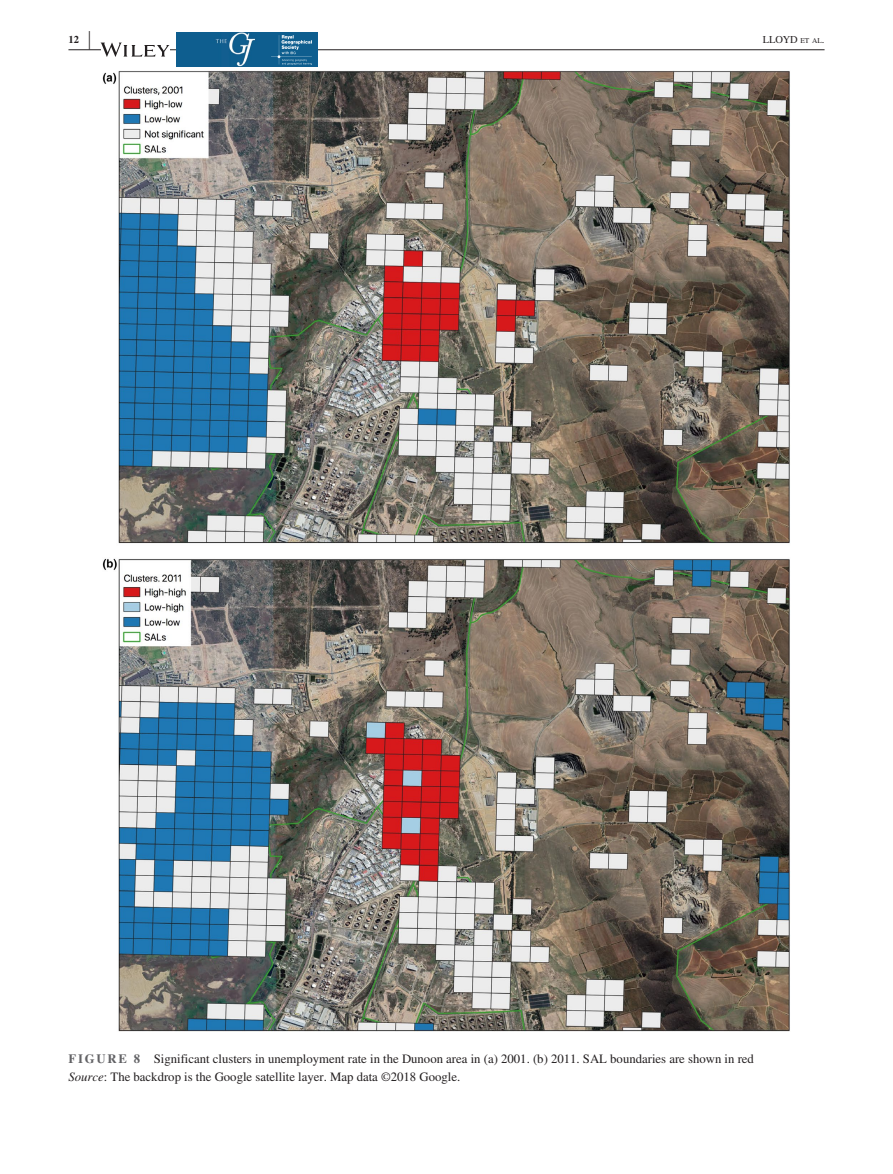
<style>
.page{position:relative;width:893px;height:1174px;background:#fff}
.page>*{position:absolute;margin:0;border:0;box-sizing:border-box;transform-origin:0 0}
.t1{font:700 25.95px "STIX";color:#231f20;scale:.36 1}
.t2{font:12.75px/18px "STIX";color:#231f20}
.t3{font:10.5px "STIX";color:#231f20}
.t4{font:700 10.5px "STIX";color:#231f20}
.s1{font-size:7.35px}
.s2{font-weight:700;color:#636366}
.s3{font-style:italic}
</style>
<div class="page">
<hr style="left:68px;top:49px;width:756px;height:1px;background:#231f20">
<svg style="left:101px;top:43px;width:68px;height:14px"></svg>
<img style="left:177px;top:33px;width:140px;height:34px">
<img style="left:271px;top:35px;width:40px;height:30px">
<img style="left:102px;top:70px;width:688px;height:961px">
<p class="t4" style="left:68px;top:33px;width:12px">12</p>
<h1 class="t1" style="left:89px;top:25px;width:7px">|</h1>
<p class="t3" style="left:763px;top:32px;width:63px">LLOYD <span class="s1">et al</span>.</p>
<p class="t2" style="left:68px;top:1051px;width:687px"><span class="s2">FIGURE 8</span> Significant clusters in unemployment rate in the Dunoon area in (a) 2001. (b) 2011. SAL boundaries are shown in red<br><span class="s3">Source</span>: The backdrop is the Google satellite layer. Map data ©2018 Google.</p>
</div>
